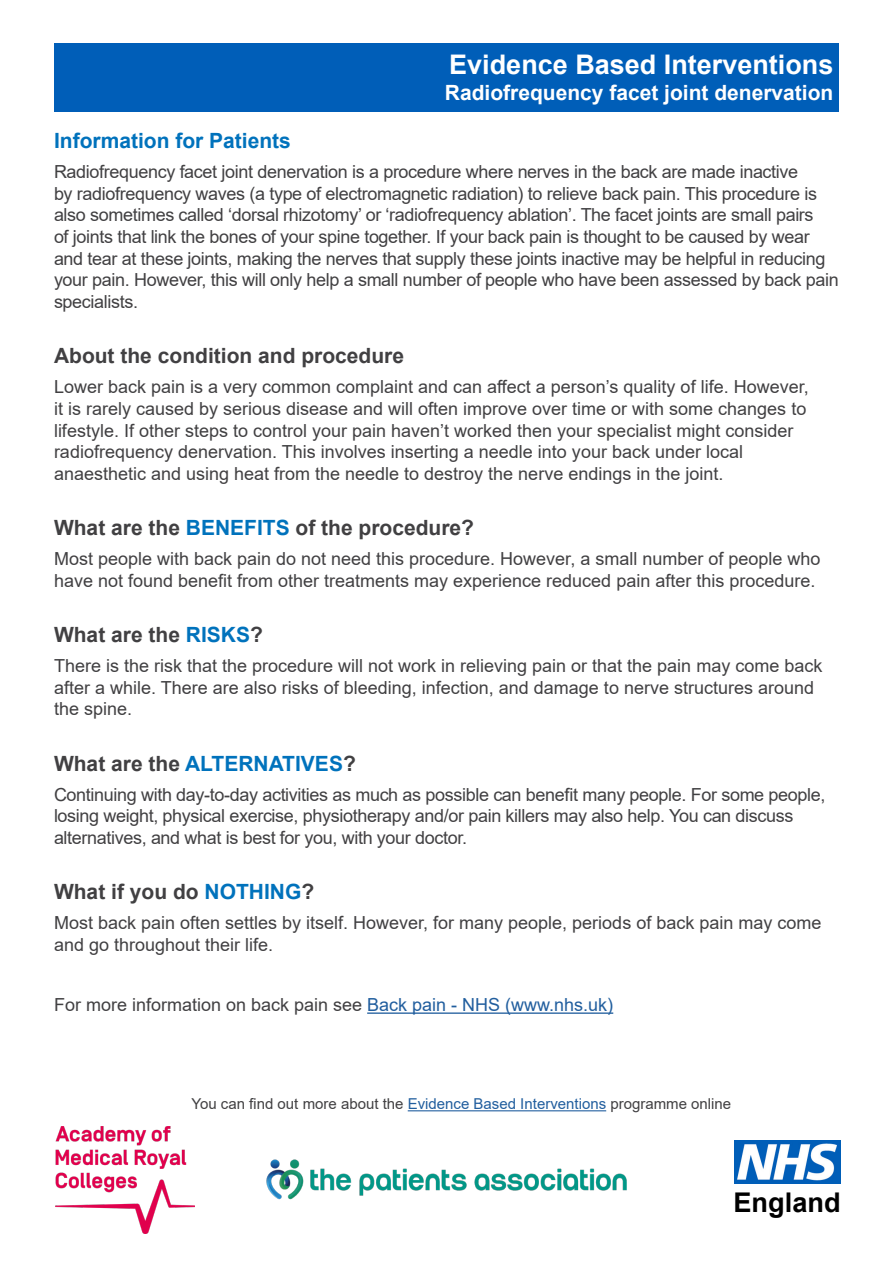
<style>
.page{position:relative;width:893px;height:1263px;background:#fff}
.page>*{position:absolute;margin:0;border:0;box-sizing:border-box;transform-origin:0 0}
.t1{font:700 27.15px "Arial";color:#000}
.t2{font:700 27px "Arial";color:#fff}
.t3{font:700 21px "Arial";color:#414042}
.t4{font:700 21px "Arial";color:#0072bc}
.t5{font:700 21px "Arial";color:#fff}
.t6{font:18px/21.6px "Arial";color:#414042}
.t7{font:18px/21.6px "Arial";letter-spacing:-.02em;color:#414042}
.t8{font:15px "Arial";color:#414042}
.s1{color:#0072bc}
.s2{color:#414042}
.s3{color:#215e9e}
</style>
<div class="page">
<div style="left:54px;top:43px;width:785px;height:68px;background:#005eb8"></div>
<hr style="left:408px;top:1110px;width:198px;height:1px;background:#215e9e">
<img style="left:735px;top:1141px;width:105px;height:42px">
<img style="left:55px;top:1126px;width:139px;height:108px">
<img style="left:266px;top:1159px;width:361px;height:41px">
<hr style="left:367px;top:1012px;width:246px;height:2px;background:#215e9e">
<h2 class="t2" style="left:449px;top:45px;width:386px">Evidence Based Interventions</h2>
<p class="t5" style="left:445px;top:78px;width:390px">Radiofrequency facet joint denervation</p>
<p class="t4" style="left:54px;top:126px;width:238px">Information for Patients</p>
<p class="t7" style="left:54px;top:161px;width:786px">Radiofrequency facet joint denervation is a procedure where nerves in the back are made inactive<br>by radiofrequency waves (a type of electromagnetic radiation) to relieve back pain. This procedure is also sometimes called ‘dorsal rhizotomy’ or ‘radiofrequency ablation’. The facet joints are small pairs<br>of joints that link the bones of your spine together. If your back pain is thought to be caused by wear and tear at these joints, making the nerves that supply these joints inactive may be helpful in reducing your pain. However, this will only help a small number of people who have been assessed by back pain specialists.</p>
<p class="t3" style="left:54px;top:341px;width:352px">About the condition and procedure</p>
<p class="t6" style="left:54px;top:376px;width:756px">Lower back pain is a very common complaint and can affect a person’s quality of life. However, it is rarely caused by serious disease and will often improve over time or with some changes to lifestyle. If other steps to control your pain haven’t worked then your specialist might consider radiofrequency denervation. This involves inserting a needle into your back under local anaesthetic and using heat from the needle to destroy the nerve endings in the joint.</p>
<p class="t3" style="left:54px;top:513px;width:422px">What are the <span class="s1">BENEFITS</span> of the procedure?</p>
<p class="t6" style="left:54px;top:548px;width:768px">Most people with back pain do not need this procedure. However, a small number of people who have not found benefit from other treatments may experience reduced pain after this procedure.</p>
<p class="t3" style="left:54px;top:620px;width:210px">What are the <span class="s1">RISKS</span>?</p>
<p class="t6" style="left:54px;top:655px;width:770px">There is the risk that the procedure will not work in relieving pain or that the pain may come back after a while. There are also risks of bleeding, infection, and damage to nerve structures around the spine.</p>
<p class="t4" style="left:54px;top:748px;width:303px"><span class="s2">What are the</span> ALTERNATIVES<span class="s2">?</span></p>
<p class="t7" style="left:54px;top:783px;width:773px">Continuing with day-to-day activities as much as possible can benefit many people. For some people, losing weight, physical exercise, physiotherapy and/or pain killers may also help. You can discuss alternatives, and what is best for you, with your doctor.</p>
<p class="t3" style="left:54px;top:877px;width:262px">What if you do <span class="s1">NOTHING</span>?</p>
<p class="t6" style="left:54px;top:912px;width:769px">Most back pain often settles by itself. However, for many people, periods of back pain may come and go throughout their life.</p>
<p class="t6" style="left:54px;top:994px;width:561px">For more information on back pain see <span class="s3">Back pain - NHS (www.nhs.uk)</span></p>
<p class="t8" style="left:191px;top:1093px;width:541px">You can find out more about the <span class="s3">Evidence Based Interventions</span> programme online</p>
<h1 class="t1" style="left:733px;top:1183px;width:109px">England</h1>
</div>
